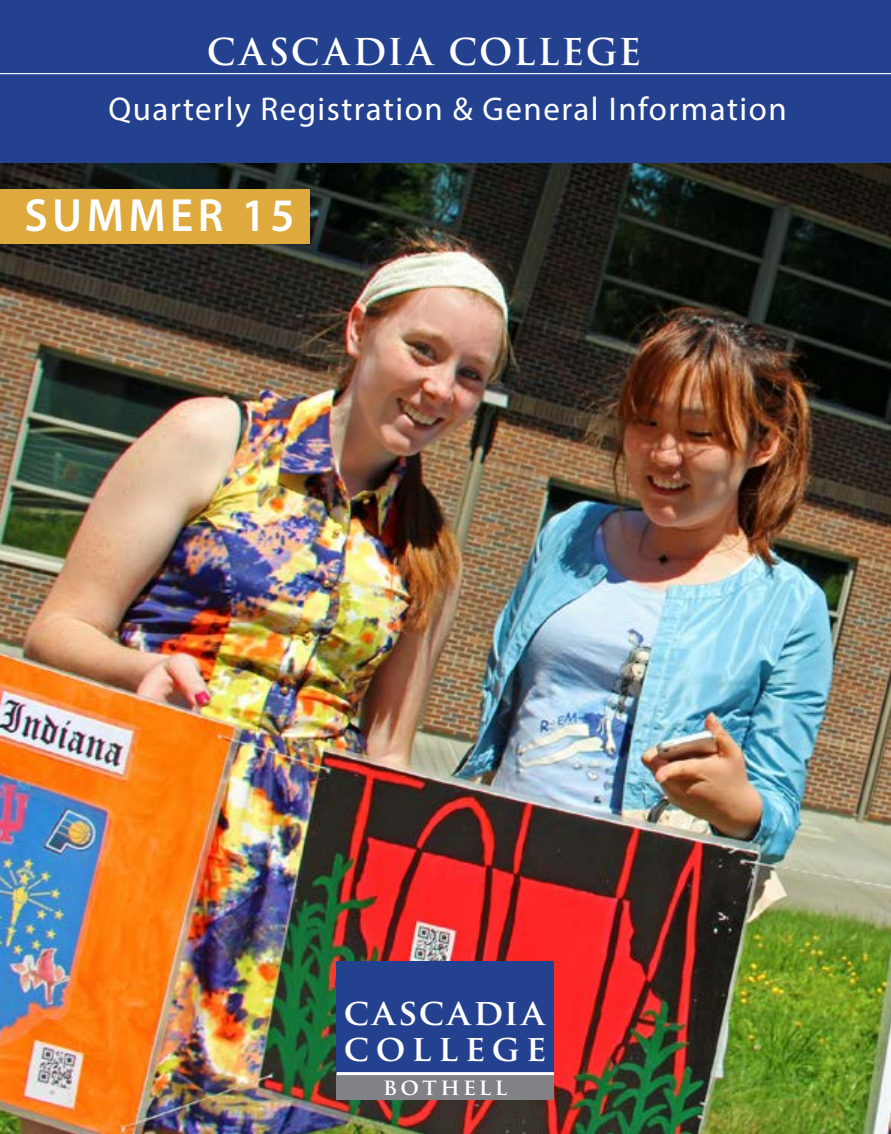
<style>
.page{position:relative;width:891px;height:1134px;background:#fff}
.page>*{position:absolute;margin:0;border:0;box-sizing:border-box;transform-origin:0 0}
.t1{font:600 46.8px "Myriad Pro";letter-spacing:.1em;color:#fff;scale:.96 1}
.t2{font:700 36px "Trajan Pro";letter-spacing:.065em;color:#fff}
.t3{font:700 36px/36px "Trajan Pro";letter-spacing:.085em;color:#fff}
.t4{font:33px "Myriad Pro";letter-spacing:.045em;color:#fff}
.t5{font:700 22.5px "Trajan Pro";letter-spacing:.14em;color:#fff}
</style>
<div class="page">
<img style="left:0;top:162px;width:891px;height:972px">
<div style="left:337px;top:962px;width:217px;height:112px;background:#24418f"></div>
<div style="left:337px;top:1074px;width:217px;height:25px;background:#808285"></div>
<div style="left:0;top:189px;width:310px;height:55px;background:#dea93d"></div>
<hr style="left:337px;top:1072px;width:217px;height:3px;background:#fff">
<div style="left:0;top:0;width:891px;height:162px;background:#24418f"></div>
<hr style="left:0;top:73px;width:891px;height:1px;background:#fff">
<p class="t2" style="left:228px;top:24px;width:436px">CASCADIA COLLEGE</p>
<p class="t2" style="left:207px;top:29px;width:436px">CASCADIA COLLEGE</p>
<p class="t4" style="left:109px;top:78px;width:680px">Quarterly Registration &amp; General Information</p>
<p class="t4" style="left:109px;top:88px;width:680px">Quarterly Registration &amp; General Information</p>
<h1 class="t1" style="left:24px;top:186px;width:283px">SUMMER 15</h1>
<p class="t3" style="left:344px;top:994px;width:204px">cascadia college</p>
<p class="t5" style="left:383px;top:1073px;width:125px">bothell</p>
</div>
